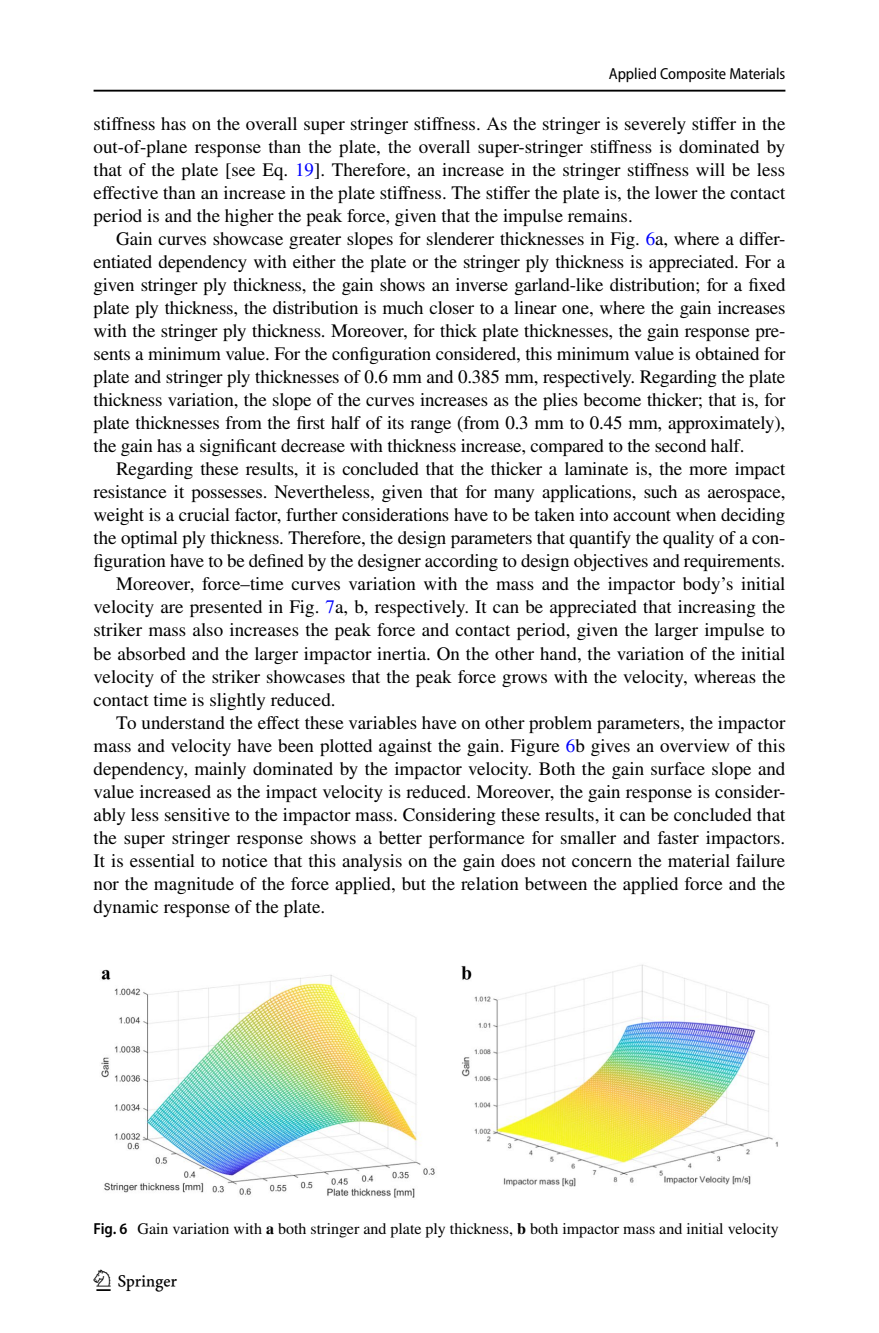
<style>
.page{position:relative;width:879px;height:1333px;background:#fff}
.page>*{position:absolute;margin:0;border:0;box-sizing:border-box;transform-origin:0 0}
.t1{font:30px "Springnew Regular 4";color:#000}
.t2{font:19px/23px "STIX";color:#000;text-align:justify}
.t3{font:16px "STIX";color:#000}
.t4{font:semi-condensed 16px "Myriad Pro";color:#000}
.s1{color:#00f}
.s2{font-family:"Myriad Pro";font-weight:600;font-stretch:semi-condensed}
.s3{font-weight:700}
</style>
<div class="page">
<hr style="left:94px;top:90px;width:691px;height:2px;background:#000">
<img style="left:101px;top:964px;width:677px;height:234px">
<p class="t4" style="left:609px;top:65px;width:178px">Applied Composite Materials</p>
<p class="t2" style="left:94px;top:113px;width:693px">stiffness has on the overall super stringer stiffness. As the stringer is severely stiffer in the out-of-plane response than the plate, the overall super-stringer stiffness is dominated by that of the plate [see Eq. <span class="s1">19</span>]. Therefore, an increase in the stringer stiffness will be less effective than an increase in the plate stiffness. The stiffer the plate is, the lower the contact period is and the higher the peak force, given that the impulse remains.</p>
<p class="t2" style="left:94px;top:228px;width:693px;text-indent:23px">Gain curves showcase greater slopes for slenderer thicknesses in Fig. <span class="s1">6</span>a, where a differ&shy;entiated dependency with either the plate or the stringer ply thickness is appreciated. For a given stringer ply thickness, the gain shows an inverse garland-like distribution; for a fixed plate ply thickness, the distribution is much closer to a linear one, where the gain increases with the stringer ply thickness. Moreover, for thick plate thicknesses, the gain response pre&shy;sents a minimum value. For the configuration considered, this minimum value is obtained for plate and stringer ply thicknesses of 0.6 mm and 0.385 mm, respectively. Regarding the plate thickness variation, the slope of the curves increases as the plies become thicker; that is, for plate thicknesses from the first half of its range (from 0.3 mm to 0.45 mm, approximately), the gain has a significant decrease with thickness increase, compared to the second half.</p>
<p class="t2" style="left:116px;top:458px;width:670px">Regarding these results, it is concluded that the thicker a laminate is, the more impact</p>
<p class="t2" style="left:94px;top:481px;width:693px">resistance it possesses. Nevertheless, given that for many applications, such as aerospace,</p>
<p class="t2" style="left:94px;top:505px;width:693px">weight is a crucial factor, further considerations have to be taken into account when deciding</p>
<p class="t2" style="left:94px;top:528px;width:693px">the optimal ply thickness. Therefore, the design parameters that quantify the quality of a con-</p>
<p class="t2" style="left:94px;top:551px;width:693px">figuration have to be defined by the designer according to design objectives and requirements.</p>
<p class="t2" style="left:116px;top:574px;width:671px">Moreover, force–time curves variation with the mass and the impactor body’s initial</p>
<p class="t2" style="left:94px;top:597px;width:693px">velocity are presented in Fig. <span class="s1">7</span>a, b, respectively. It can be appreciated that increasing the</p>
<p class="t2" style="left:94px;top:620px;width:693px">striker mass also increases the peak force and contact period, given the larger impulse to</p>
<p class="t2" style="left:94px;top:643px;width:693px">be absorbed and the larger impactor inertia. On the other hand, the variation of the initial</p>
<p class="t2" style="left:94px;top:666px;width:693px">velocity of the striker showcases that the peak force grows with the velocity, whereas the</p>
<p class="t2" style="left:94px;top:689px;width:243px">contact time is slightly reduced.</p>
<p class="t2" style="left:116px;top:712px;width:670px">To understand the effect these variables have on other problem parameters, the impactor</p>
<p class="t2" style="left:94px;top:735px;width:693px">mass and velocity have been plotted against the gain. Figure <span class="s1">6</span>b gives an overview of this</p>
<p class="t2" style="left:94px;top:758px;width:693px">dependency, mainly dominated by the impactor velocity. Both the gain surface slope and</p>
<p class="t2" style="left:94px;top:781px;width:693px">value increased as the impact velocity is reduced. Moreover, the gain response is consider-</p>
<p class="t2" style="left:94px;top:804px;width:693px">ably less sensitive to the impactor mass. Considering these results, it can be concluded that</p>
<p class="t2" style="left:94px;top:827px;width:693px">the super stringer response shows a better performance for smaller and faster impactors.</p>
<p class="t2" style="left:94px;top:850px;width:693px">It is essential to notice that this analysis on the gain does not concern the material failure</p>
<p class="t2" style="left:94px;top:873px;width:693px">nor the magnitude of the force applied, but the relation between the applied force and the</p>
<p class="t2" style="left:94px;top:896px;width:233px">dynamic response of the plate.</p>
<p class="t3" style="left:94px;top:1217px;width:687px"><span class="s2">Fig. 6</span> Gain variation with <span class="s3">a</span> both stringer and plate ply thickness, <span class="s3">b</span> both impactor mass and initial velocity</p>
<h1 class="t1" style="left:96px;top:1269px;width:83px">1 3</h1>
</div>
